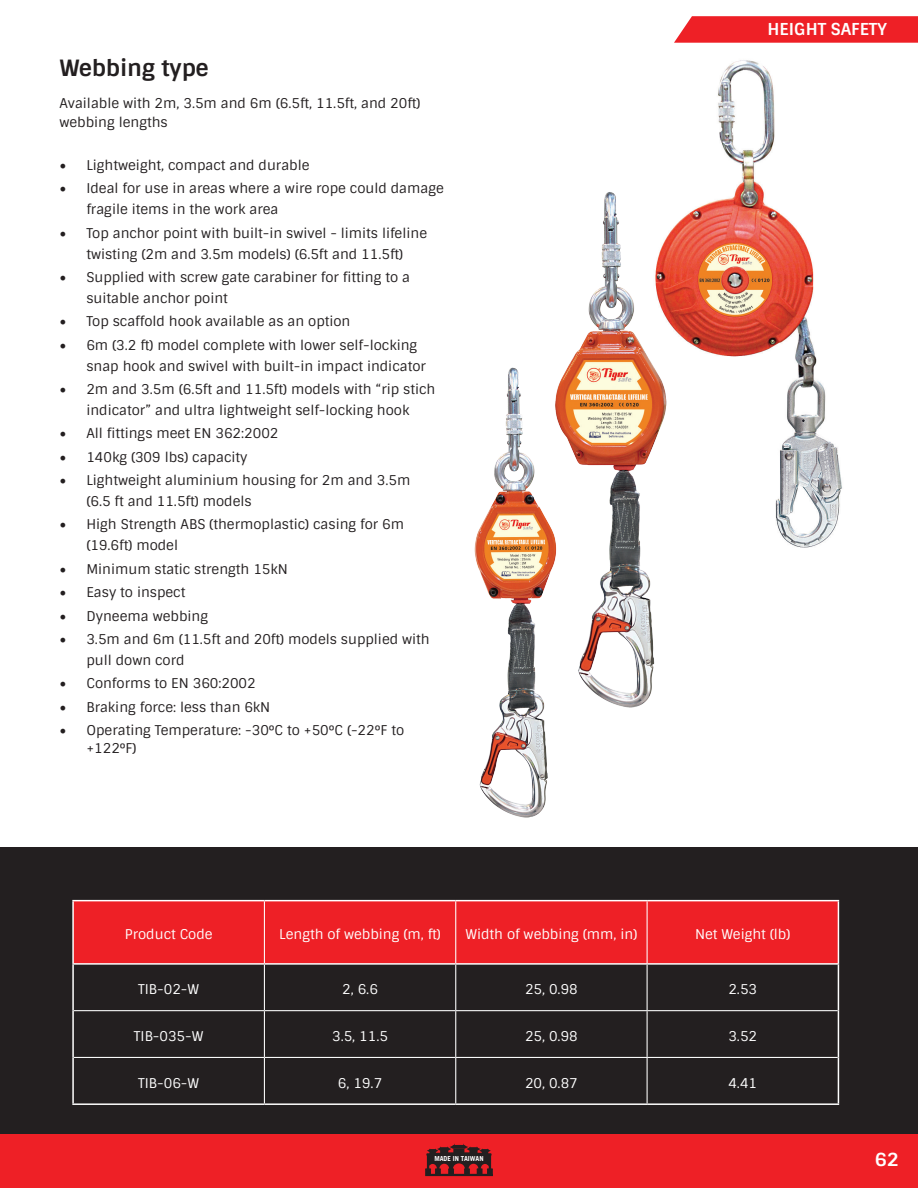
<style>
.page{position:relative;width:918px;height:1188px;background:#fff}
.page>*{position:absolute;margin:0;border:0;box-sizing:border-box;transform-origin:0 0}
.t1{font:700 22.5px "Sintony";color:#231f20}
.t2{font:700 18px "Sintony";color:#fff;scale:1.05 1}
.t3{font:700 16.5px "Sintony";color:#fff}
.t4{font:13.5px/21px "Sintony";color:#231f20}
.t5{font:13.5px "Sintony";color:#fff}
.t6{font:700 6.9px "Trade Gothic";color:#fff}
.s1{font-family:"Minion Pro";font-size:18px}
</style>
<div class="page">
<div style="left:0;top:1134px;width:918px;height:54px;background:#ee2026"></div>
<svg style="left:674px;top:16px;width:244px;height:27px;background:#ee2c31"></svg>
<div style="left:0;top:848px;width:918px;height:286px;background:#231f20"></div>
<div style="left:74px;top:901px;width:764px;height:62px;background:#ee2026"></div>
<hr style="left:264px;top:965px;width:1px;height:45px;background:#fff">
<hr style="left:455px;top:965px;width:1px;height:45px;background:#fff">
<hr style="left:647px;top:965px;width:1px;height:45px;background:#fff">
<hr style="left:74px;top:1010px;width:190px;height:1px;background:#fff">
<hr style="left:264px;top:1010px;width:192px;height:1px;background:#fff">
<hr style="left:264px;top:1011px;width:1px;height:46px;background:#fff">
<hr style="left:456px;top:1010px;width:191px;height:1px;background:#fff">
<hr style="left:455px;top:1011px;width:1px;height:46px;background:#fff">
<hr style="left:647px;top:1010px;width:191px;height:1px;background:#fff">
<hr style="left:647px;top:1011px;width:1px;height:46px;background:#fff">
<hr style="left:74px;top:1057px;width:190px;height:1px;background:#fff">
<hr style="left:264px;top:1057px;width:192px;height:1px;background:#fff">
<hr style="left:264px;top:1058px;width:1px;height:45px;background:#fff">
<hr style="left:456px;top:1057px;width:191px;height:1px;background:#fff">
<hr style="left:455px;top:1058px;width:1px;height:45px;background:#fff">
<hr style="left:647px;top:1057px;width:191px;height:1px;background:#fff">
<hr style="left:647px;top:1058px;width:1px;height:45px;background:#fff">
<hr style="left:264px;top:901px;width:1px;height:62px;background:#fff">
<hr style="left:455px;top:901px;width:1px;height:62px;background:#fff">
<hr style="left:647px;top:901px;width:1px;height:62px;background:#fff">
<hr style="left:72px;top:900px;width:192px;height:1px;background:#fff">
<hr style="left:72px;top:901px;width:2px;height:62px;background:#fff">
<hr style="left:264px;top:900px;width:192px;height:1px;background:#fff">
<hr style="left:456px;top:900px;width:191px;height:1px;background:#fff">
<hr style="left:647px;top:900px;width:192px;height:1px;background:#fff">
<hr style="left:838px;top:901px;width:1px;height:62px;background:#fff">
<hr style="left:72px;top:963px;width:192px;height:2px;background:#fff">
<hr style="left:264px;top:963px;width:192px;height:2px;background:#fff">
<hr style="left:456px;top:963px;width:191px;height:2px;background:#fff">
<hr style="left:647px;top:963px;width:192px;height:2px;background:#fff">
<hr style="left:72px;top:965px;width:2px;height:46px;background:#fff">
<hr style="left:838px;top:965px;width:1px;height:46px;background:#fff">
<hr style="left:72px;top:1011px;width:2px;height:46px;background:#fff">
<hr style="left:838px;top:1011px;width:1px;height:46px;background:#fff">
<hr style="left:72px;top:1057px;width:2px;height:46px;background:#fff">
<hr style="left:838px;top:1057px;width:1px;height:46px;background:#fff">
<hr style="left:72px;top:1103px;width:192px;height:2px;background:#fff">
<hr style="left:264px;top:1103px;width:192px;height:2px;background:#fff">
<hr style="left:456px;top:1103px;width:191px;height:2px;background:#fff">
<hr style="left:647px;top:1103px;width:192px;height:2px;background:#fff">
<img style="left:474px;top:367px;width:74px;height:451px">
<img style="left:711px;top:60px;width:131px;height:488px">
<img style="left:533px;top:192px;width:178px;height:543px">
<svg style="left:425px;top:1144px;width:68px;height:32px;background:#671f21"></svg>
<p class="t1" style="left:59px;top:54px;width:151px">Webbing type</p>
<p class="t4" style="left:59px;top:93px;width:363px;line-height:19.5px">Available with 2m, 3.5m and 6m (6.5ft, 11.5ft, and 20ft) webbing lengths</p>
<p class="t4" style="left:59px;top:155px;width:252px"><span class="s1">•</span> Lightweight, compact and durable</p>
<p class="t4" style="left:86px;top:178px;width:359px;text-indent:-27px"><span class="s1">•</span> Ideal for use in areas where a wire rope could damage fragile items in the work area</p>
<p class="t4" style="left:59px;top:223px;width:369px;text-align:center"><span class="s1">•</span> Top anchor point with built-in swivel - limits lifeline twisting (2m and 3.5m models) (6.5ft and 11.5ft)</p>
<p class="t4" style="left:86px;top:267px;width:325px;text-indent:-27px"><span class="s1">•</span> Supplied with screw gate carabiner for fitting to a suitable anchor point</p>
<p class="t4" style="left:59px;top:311px;width:293px"><span class="s1">•</span> Top scaffold hook available as an option</p>
<p class="t4" style="left:86px;top:335px;width:341px;text-indent:-27px"><span class="s1">•</span> 6m (3.2 ft) model complete with lower self-locking snap hook and swivel with built-in impact indicator</p>
<p class="t4" style="left:59px;top:379px;width:378px;text-align:center"><span class="s1">•</span> 2m and 3.5m (6.5ft and 11.5ft) models with “rip stich indicator” and ultra lightweight self-locking hook</p>
<p class="t4" style="left:59px;top:423px;width:221px"><span class="s1">•</span> All fittings meet EN 362:2002</p>
<p class="t4" style="left:59px;top:447px;width:190px"><span class="s1">•</span> 140kg (309 lbs) capacity</p>
<p class="t4" style="left:86px;top:470px;width:325px;text-indent:-27px"><span class="s1">•</span> Lightweight aluminium housing for 2m and 3.5m (6.5 ft and 11.5ft) models</p>
<p class="t4" style="left:86px;top:514px;width:319px;text-indent:-27px"><span class="s1">•</span> High Strength ABS (thermoplastic) casing for 6m (19.6ft) model</p>
<p class="t4" style="left:59px;top:559px;width:230px"><span class="s1">•</span> Minimum static strength 15kN</p>
<p class="t4" style="left:59px;top:582px;width:128px"><span class="s1">•</span> Easy to inspect</p>
<p class="t4" style="left:59px;top:605px;width:150px"><span class="s1">•</span> Dyneema webbing</p>
<p class="t4" style="left:86px;top:629px;width:345px;text-indent:-27px"><span class="s1">•</span> 3.5m and 6m (11.5ft and 20ft) models supplied with pull down cord</p>
<p class="t4" style="left:59px;top:673px;width:198px"><span class="s1">•</span> Conforms to EN 360:2002</p>
<p class="t4" style="left:59px;top:696px;width:212px"><span class="s1">•</span> Braking force: less than 6kN</p>
<p class="t4" style="left:86px;top:721px;width:319px;line-height:18px;text-indent:-27px"><span class="s1">•</span> Operating Temperature: -30°C to +50°C (-22°F to +122°F)</p>
<p class="t3" style="left:768px;top:18px;width:121px">HEIGHT SAFETY</p>
<p class="t5" style="left:125px;top:926px;width:89px">Product Code</p>
<p class="t5" style="left:279px;top:926px;width:163px">Length of webbing (m, ft)</p>
<p class="t5" style="left:465px;top:926px;width:174px">Width of webbing (mm, in)</p>
<p class="t5" style="left:695px;top:926px;width:97px">Net Weight (lb)</p>
<p class="t5" style="left:138px;top:981px;width:63px">TIB-02-W</p>
<p class="t5" style="left:342px;top:981px;width:37px">2, 6.6</p>
<p class="t5" style="left:525px;top:981px;width:54px">25, 0.98</p>
<p class="t5" style="left:728px;top:981px;width:30px">2.53</p>
<p class="t5" style="left:134px;top:1027px;width:71px">TIB-035-W</p>
<p class="t5" style="left:332px;top:1027px;width:57px">3.5, 11.5</p>
<p class="t5" style="left:525px;top:1027px;width:54px">25, 0.98</p>
<p class="t5" style="left:728px;top:1027px;width:30px">3.52</p>
<p class="t5" style="left:138px;top:1074px;width:63px">TIB-06-W</p>
<p class="t5" style="left:338px;top:1074px;width:46px">6, 19.7</p>
<p class="t5" style="left:525px;top:1074px;width:54px">20, 0.87</p>
<p class="t5" style="left:728px;top:1074px;width:30px">4.41</p>
<p class="t6" style="left:434px;top:1154px;width:51px">MADE IN TAIWAN</p>
<h2 class="t2" style="left:875px;top:1149px;width:25px">62</h2>
</div>
